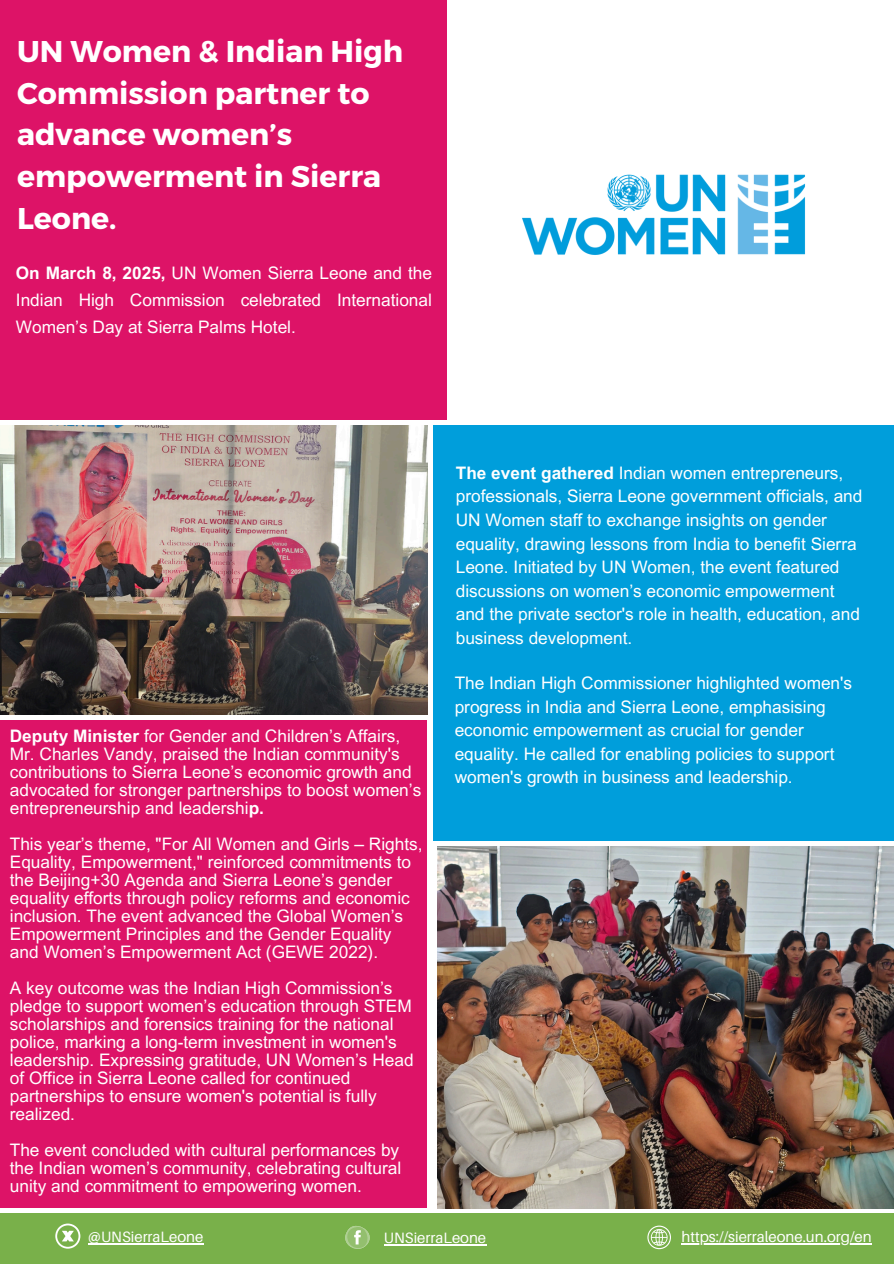
<style>
.page{position:relative;width:894px;height:1264px;background:#fff}
.page>*{position:absolute;margin:0;border:0;box-sizing:border-box;transform-origin:0 0}
.t1{font:700 30px/41.7px "Montserrat";color:#fff}
.t2{font:17.25px/18px "Arial MT Pro";color:#fff}
.t3{font:15px "Aileron";color:#fff}
.s1{font-weight:700}
</style>
<div class="page">
<div style="left:0;top:0;width:446px;height:420px;background:#dd1367"></div>
<div style="left:433px;top:425px;width:460px;height:415px;background:#009edb"></div>
<div style="left:0;top:720px;width:426px;height:487px;background:#dd1367"></div>
<div style="left:0;top:1213px;width:893px;height:50px;background:#79b04a"></div>
<svg style="left:55px;top:1223px;width:25px;height:25px"></svg>
<svg style="left:647px;top:1225px;width:23px;height:24px"></svg>
<hr style="left:681px;top:1242px;width:190px;height:2px;background:#fff">
<svg style="left:345px;top:1225px;width:25px;height:24px"></svg>
<hr style="left:384px;top:1244px;width:102px;height:1px;background:#fff">
<svg style="left:88px;top:1243px;width:13px;height:1px"></svg>
<hr style="left:101px;top:1242px;width:102px;height:2px;background:#fff">
<img style="left:437px;top:846px;width:456px;height:361px">
<img style="left:0;top:425px;width:427px;height:289px">
<img style="left:522px;top:174px;width:284px;height:81px">
<p class="t1" style="left:17px;top:29px;width:387px">UN Women &amp; Indian High<br>Commission partner to advance women’s empowerment in Sierra<br>Leone.</p>
<h2 class="t2" style="left:16px;top:262px;width:417px;line-height:27px;text-align:justify"><span class="s1">On March 8, 2025,</span> UN Women Sierra Leone and the Indian High Commission celebrated International Women’s Day at Sierra Palms Hotel.</h2>
<h3 class="t2" style="left:10px;top:728px;width:413px"><span class="s1">Deputy Minister</span> for Gender and Children’s Affairs, Mr. Charles Vandy, praised the Indian community's contributions to Sierra Leone’s economic growth and advocated for stronger partnerships to boost women’s entrepreneurship and leadershi<span class="s1">p.</span></h3>
<h3 class="t2" style="left:10px;top:836px;width:414px">This year’s theme, "For All Women and Girls – Rights, Equality, Empowerment," reinforced commitments to the Beijing+30 Agenda and Sierra Leone’s gender equality efforts through policy reforms and economic inclusion. The event advanced the Global Women’s Empowerment Principles and the Gender Equality and Women’s Empowerment Act (GEWE 2022).</h3>
<h3 class="t2" style="left:10px;top:980px;width:405px">A key outcome was the Indian High Commission’s pledge to support women’s education through STEM scholarships and forensics training for the national police, marking a long-term investment in women's leadership. Expressing gratitude, UN Women’s Head of Office in Sierra Leone called for continued partnerships to ensure women's potential is fully realized.</h3>
<h3 class="t2" style="left:10px;top:1142px;width:393px;text-align:justify">The event concluded with cultural performances by the Indian women’s community, celebrating cultural unity and commitment to empowering women.</h3>
<h3 class="t2" style="left:455px;top:463px;width:408px;line-height:23.7px"><span class="s1">The event gathered</span> Indian women entrepreneurs, professionals, Sierra Leone government officials, and UN Women staff to exchange insights on gender equality, drawing lessons from India to benefit Sierra Leone. Initiated by UN Women, the event featured discussions on women’s economic empowerment and the private sector's role in health, education, and business development.</h3>
<p class="t2" style="left:454px;top:673px;width:399px;line-height:23.7px">The Indian High Commissioner highlighted women's progress in India and Sierra Leone, emphasising economic empowerment as crucial for gender equality. He called for enabling policies to support women's growth in business and leadership.</p>
<h3 class="t3" style="left:88px;top:1227px;width:116px">@UNSierraLeone</h3>
<p class="t3" style="left:384px;top:1228px;width:104px">UNSierraLeone</p>
<h3 class="t3" style="left:681px;top:1227px;width:192px">https://sierraleone.un.org/en</h3>
</div>
